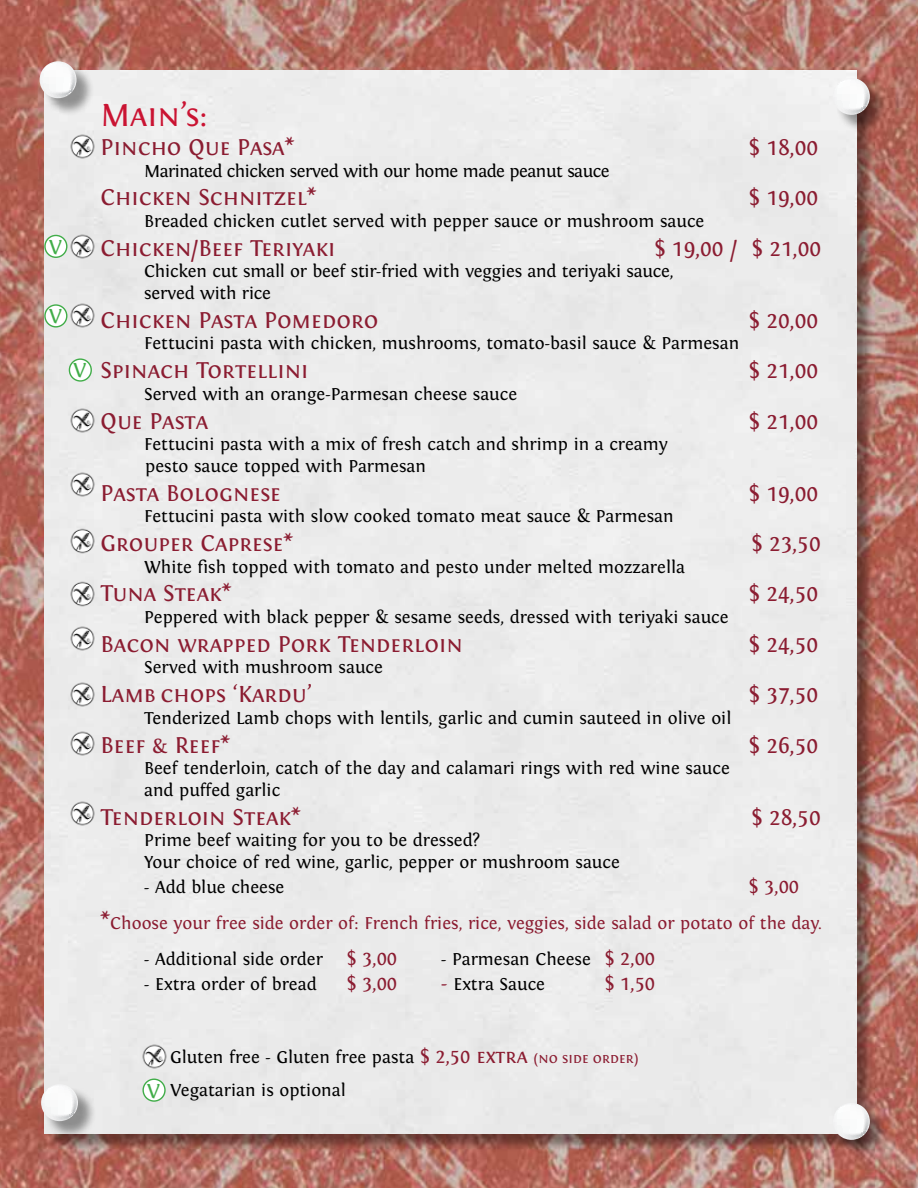
<style>
.page{position:relative;width:918px;height:1188px;background:#fff}
.page>*{position:absolute;margin:0;border:0;box-sizing:border-box;transform-origin:0 0}
.t1{font:33px "Fontin Small Caps";color:#ca1332}
.t2{font:24px "Fontin Small Caps";color:#8b1c31}
.t3{font:21px "Fontin Small Caps";color:#8b1c31}
.t4{font:21px "Fontin Small Caps";color:#41ad49}
.t5{font:18px/21.6px "Fontin";color:#000}
.t6{font:18px "Fontin";color:#8b1c31}
.t7{font:18px "Fontin";letter-spacing:-.03em;color:#000}
.s1{font-family:"Fontin Small Caps";font-size:24px}
.s2{font-family:"Fontin Small Caps";font-size:21px;color:#8b1c31}
.s3{font-family:"Fontin Small Caps";font-size:15px;color:#8b1c31}
</style>
<div class="page">
<img style="left:0;top:0;width:918px;height:1188px">
<div style="left:47px;top:73px;width:828px;height:1079px;background:#000;opacity:.4"></div>
<div style="left:44px;top:71px;width:812px;height:1063px;background:#ececec"></div>
<div style="left:42px;top:64px;width:53px;height:52px;background:#000;opacity:.4"></div>
<svg style="left:40px;top:61px;width:37px;height:37px"></svg>
<div style="left:836px;top:81px;width:52px;height:52px;background:#000;opacity:.4"></div>
<svg style="left:833px;top:78px;width:37px;height:37px"></svg>
<div style="left:836px;top:1106px;width:52px;height:52px;background:#000;opacity:.4"></div>
<svg style="left:833px;top:1103px;width:37px;height:37px"></svg>
<div style="left:44px;top:1087px;width:52px;height:52px;background:#000;opacity:.4"></div>
<svg style="left:41px;top:1084px;width:37px;height:37px"></svg>
<img style="left:67px;top:230px;width:32px;height:32px">
<img style="left:67px;top:300px;width:32px;height:32px">
<img style="left:67px;top:404px;width:32px;height:32px">
<img style="left:67px;top:469px;width:32px;height:32px">
<img style="left:67px;top:525px;width:32px;height:32px">
<img style="left:67px;top:578px;width:32px;height:32px">
<img style="left:67px;top:623px;width:32px;height:32px">
<img style="left:67px;top:679px;width:32px;height:32px">
<img style="left:67px;top:728px;width:32px;height:32px">
<img style="left:67px;top:798px;width:32px;height:32px">
<img style="left:67px;top:131px;width:32px;height:32px">
<div style="left:45px;top:235px;width:22px;height:22px;background:#fff;border-radius:50%"></div>
<div style="left:44px;top:235px;width:23px;height:23px;border:1px solid #41ad49;border-radius:50%"></div>
<div style="left:45px;top:305px;width:22px;height:22px;background:#fff;border-radius:50%"></div>
<div style="left:44px;top:304px;width:23px;height:24px;border:1px solid #41ad49;border-radius:50%"></div>
<div style="left:69px;top:359px;width:22px;height:22px;background:#fff;border-radius:50%"></div>
<div style="left:69px;top:358px;width:23px;height:24px;border:1px solid #41ad49;border-radius:50%"></div>
<img style="left:138px;top:1040px;width:32px;height:33px">
<div style="left:143px;top:1079px;width:22px;height:22px;background:#fff;border-radius:50%"></div>
<div style="left:142px;top:1079px;width:24px;height:23px;border:1px solid #41ad49;border-radius:50%"></div>
<p class="t4" style="left:49px;top:235px;width:15px">V</p>
<p class="t4" style="left:49px;top:305px;width:15px">V</p>
<p class="t4" style="left:73px;top:359px;width:15px">V</p>
<h1 class="t1" style="left:101px;top:97px;width:109px">Main’s:</h1>
<h2 class="t2" style="left:101px;top:134px;width:195px">Pincho Que Pasa*</h2>
<h2 class="t2" style="left:749px;top:134px;width:71px">$ 18,00</h2>
<p class="t7" style="left:144px;top:160px;width:467px">Marinated chicken served with our home made peanut sauce</p>
<h2 class="t2" style="left:101px;top:184px;width:217px">Chicken Schnitzel*</h2>
<h2 class="t2" style="left:749px;top:184px;width:71px">$ 19,00</h2>
<p class="t5" style="left:144px;top:210px;width:562px">Breaded chicken cutlet served with pepper sauce or mushroom sauce</p>
<h2 class="t2" style="left:101px;top:234px;width:236px">Chicken/Beef Teriyaki</h2>
<h2 class="t2" style="left:654px;top:234px;width:169px">$ 19,00 / $ 21,00</h2>
<p class="t5" style="left:144px;top:260px;width:531px">Chicken cut small or beef stir-fried with veggies and teriyaki sauce, served with rice</p>
<h2 class="t2" style="left:101px;top:306px;width:279px">Chicken Pasta Pomedoro</h2>
<h2 class="t2" style="left:749px;top:306px;width:71px">$ 20,00</h2>
<p class="t5" style="left:144px;top:332px;width:597px">Fettucini pasta with chicken, mushrooms, tomato-basil sauce &amp; Parmesan</p>
<h2 class="t2" style="left:101px;top:357px;width:210px">Spinach Tortellini</h2>
<h2 class="t2" style="left:749px;top:357px;width:71px">$ 21,00</h2>
<p class="t5" style="left:144px;top:383px;width:375px">Served with an orange-Parmesan cheese sauce</p>
<h2 class="t2" style="left:101px;top:407px;width:109px">Que Pasta</h2>
<h2 class="t2" style="left:749px;top:407px;width:71px">$ 21,00</h2>
<p class="t5" style="left:144px;top:433px;width:525px">Fettucini pasta with a mix of fresh catch and shrimp in a creamy pesto sauce topped with Parmesan</p>
<h2 class="t2" style="left:101px;top:479px;width:182px">Pasta Bolognese</h2>
<h2 class="t2" style="left:749px;top:479px;width:71px">$ 19,00</h2>
<p class="t5" style="left:144px;top:505px;width:531px">Fettucini pasta with slow cooked tomato meat sauce &amp; Parmesan</p>
<h2 class="t2" style="left:101px;top:530px;width:194px">Grouper Caprese*</h2>
<h2 class="t2" style="left:751px;top:530px;width:71px">$ 23,50</h2>
<p class="t5" style="left:101px;top:556px;width:31px">W</p>
<p class="t5" style="left:161px;top:556px;width:526px">hite fish topped with tomato and pesto under melted mozzarella</p>
<h2 class="t2" style="left:101px;top:580px;width:132px">Tuna Steak*</h2>
<h2 class="t2" style="left:749px;top:580px;width:71px">$ 24,50</h2>
<p class="t5" style="left:144px;top:606px;width:586px">Peppered with black pepper &amp; sesame seeds, dressed with teriyaki sauce</p>
<h2 class="t2" style="left:101px;top:630px;width:364px">Bacon wrapped Pork Tenderloin</h2>
<h2 class="t2" style="left:749px;top:630px;width:71px">$ 24,50</h2>
<p class="t5" style="left:144px;top:656px;width:240px">Served with mushroom sauce</p>
<h2 class="t2" style="left:101px;top:681px;width:213px">Lamb chops ‘Kardu’</h2>
<h2 class="t2" style="left:749px;top:681px;width:71px">$ 37,50</h2>
<p class="t5" style="left:144px;top:707px;width:589px">Tenderized Lamb chops with lentils, garlic and cumin sauteed in olive oil</p>
<h2 class="t2" style="left:101px;top:731px;width:131px">Beef &amp; Reef*</h2>
<h2 class="t2" style="left:749px;top:731px;width:71px">$ 26,50</h2>
<p class="t5" style="left:144px;top:757px;width:587px">Beef tenderloin, catch of the day and calamari rings with red wine sauce and puffed garlic</p>
<h2 class="t2" style="left:101px;top:803px;width:202px">Tenderloin Steak*</h2>
<h2 class="t2" style="left:751px;top:803px;width:71px">$ 28,50</h2>
<p class="t5" style="left:144px;top:829px;width:477px">Prime beef waiting for you to be dressed?<br>Your choice of red wine, garlic, pepper or mushroom sauce</p>
<p class="t5" style="left:144px;top:876px;width:142px">- Add blue cheese</p>
<p class="t3" style="left:749px;top:874px;width:52px">$ 3,00</p>
<p class="t6" style="left:101px;top:913px;width:723px"><span class="s1">*</span>Choose your free side order of: French fries, rice, veggies, side salad or potato of the day.</p>
<p class="t5" style="left:144px;top:948px;width:255px">- Additional side order <span class="s2">$ 3,00</span></p>
<p class="t5" style="left:441px;top:948px;width:216px">- Parmesan Cheese <span class="s2">$ 2,00</span></p>
<p class="t5" style="left:144px;top:973px;width:174px">- Extra order of bread</p>
<p class="t3" style="left:347px;top:971px;width:52px">$ 3,00</p>
<p class="t5" style="left:441px;top:973px;width:106px"><span class="s2">-</span> Extra Sauce</p>
<p class="t3" style="left:605px;top:971px;width:52px">$ 1,50</p>
<p class="t4" style="left:147px;top:1079px;width:15px">V</p>
<p class="t5" style="left:170px;top:1041px;width:470px;line-height:33px">Gluten free - Gluten free pasta <span class="s2">$ 2,50 extra</span> <span class="s3">(no side order)<br></span>Vegatarian is optional</p>
</div>
